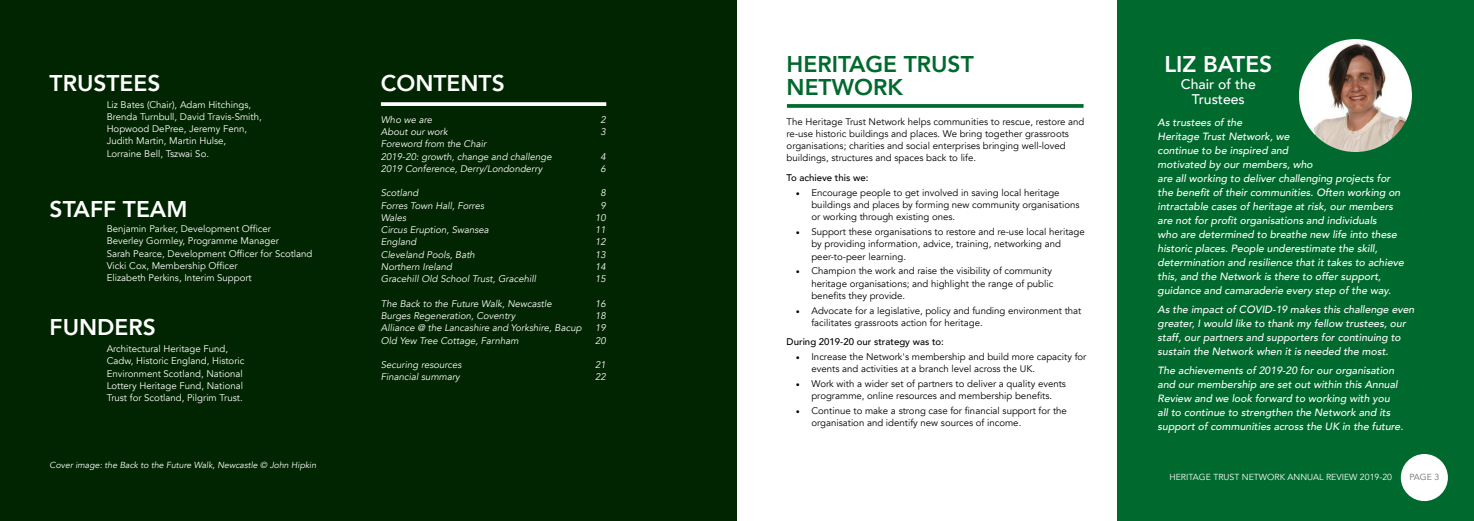
<style>
.page{position:relative;width:1474px;height:521px;background:#fff}
.page>*{position:absolute;margin:0;border:0;box-sizing:border-box;transform-origin:0 0}
.t1{font:800 22.75px "Avenir";color:#fff}
.t2{font:800 22.75px/22.8px "Avenir";color:#00692d}
.t3{font:500 14px/14.9px "Avenir";color:#fff;text-align:center}
.t4{font:italic 500 10.5px/14px "Avenir";color:#fff}
.t5{font:9.62px/12.2px "Avenir";color:#000}
.t6{font:9.62px/12.2px "Avenir";color:#fff}
.t7{font:italic 9.62px/12.2px "Avenir";color:#fff}
.t8{font:500 9.62px "Avenir";color:#000}
.t9{font:italic 8.75px "Avenir";color:#fff}
.t10{font:8.75px "Avenir";color:#fff}
.t11{font:8.75px "Avenir";color:#6d6e71}
.s1{font-family:"Minion Pro";font-size:10.5px}
</style>
<div class="page">
<div style="left:1117px;top:0;width:356px;height:521px;background:#00692d"></div>
<div style="left:0;top:0;width:737px;height:521px;background:#002500"></div>
<img style="left:1298px;top:39px;width:113px;height:113px;border-radius:56px">
<svg style="left:787px;top:104px;width:296px;height:4px"></svg>
<svg style="left:381px;top:102px;width:225px;height:4px"></svg>
<div style="left:1400px;top:454px;width:47px;height:47px;background:#fff;border-radius:50%"></div>
<h1 class="t1" style="left:50px;top:65px;width:112px">TRUSTEES</h1>
<p class="t6" style="left:107px;top:98px;width:157px">Liz Bates (Chair), Adam Hitchings,<br>Brenda Turnbull, David Travis-Smith,<br>Hopwood DePree, Jeremy Fenn,<br>Judith Martin, Martin Hulse,<br>Lorraine Bell, Tszwai So.</p>
<h1 class="t1" style="left:50px;top:191px;width:139px">STAFF TEAM</h1>
<p class="t6" style="left:107px;top:223px;width:207px">Benjamin Parker, Development Officer<br>Beverley Gormley, Programme Manager<br>Sarah Pearce, Development Officer for Scotland Vicki Cox, Membership Officer<br>Elizabeth Perkins, Interim Support</p>
<h1 class="t1" style="left:50px;top:309px;width:108px">FUNDERS</h1>
<p class="t6" style="left:107px;top:343px;width:139px">Architectural Heritage Fund, Cadw, Historic England, Historic Environment Scotland, National Lottery Heritage Fund, National Trust for Scotland, Pilgrim Trust.</p>
<p class="t9" style="left:50px;top:459px;width:268px">Cover image: the Back to the Future Walk, Newcastle © John Hipkin</p>
<h1 class="t1" style="left:381px;top:65px;width:125px">CONTENTS</h1>
<p class="t7" style="left:381px;top:114px;width:53px">Who we are</p>
<p class="t7" style="left:600px;top:114px;width:7px">2</p>
<p class="t7" style="left:381px;top:126px;width:68px">About our work</p>
<p class="t7" style="left:600px;top:126px;width:7px">3</p>
<p class="t7" style="left:381px;top:138px;width:172px">Foreword from the Chair<br>2019-20: growth, change and challenge</p>
<p class="t7" style="left:600px;top:150px;width:7px">4</p>
<p class="t7" style="left:381px;top:163px;width:163px">2019 Conference, Derry/Londonderry</p>
<p class="t7" style="left:600px;top:163px;width:7px">6</p>
<p class="t7" style="left:381px;top:187px;width:39px">Scotland</p>
<p class="t7" style="left:600px;top:187px;width:7px">8</p>
<p class="t7" style="left:381px;top:199px;width:105px">Forres Town Hall, Forres</p>
<p class="t7" style="left:600px;top:199px;width:7px">9</p>
<p class="t7" style="left:381px;top:212px;width:27px">Wales</p>
<p class="t7" style="left:595px;top:212px;width:12px">10</p>
<p class="t7" style="left:381px;top:224px;width:110px">Circus Eruption, Swansea</p>
<p class="t7" style="left:595px;top:224px;width:12px">11</p>
<p class="t7" style="left:381px;top:236px;width:37px">England</p>
<p class="t7" style="left:595px;top:236px;width:12px">12</p>
<p class="t7" style="left:381px;top:248px;width:95px">Cleveland Pools, Bath</p>
<p class="t7" style="left:595px;top:248px;width:12px">13</p>
<p class="t7" style="left:381px;top:261px;width:73px">Northern Ireland</p>
<p class="t7" style="left:595px;top:261px;width:12px">14</p>
<p class="t7" style="left:381px;top:273px;width:157px">Gracehill Old School Trust, Gracehill</p>
<p class="t7" style="left:595px;top:273px;width:12px">15</p>
<p class="t7" style="left:381px;top:297px;width:172px">The Back to the Future Walk, Newcastle</p>
<p class="t7" style="left:595px;top:297px;width:12px">16</p>
<p class="t7" style="left:381px;top:310px;width:136px">Burges Regeneration, Coventry</p>
<p class="t7" style="left:595px;top:310px;width:12px">18</p>
<p class="t7" style="left:381px;top:322px;width:202px">Alliance @ the Lancashire and Yorkshire, Bacup</p>
<p class="t7" style="left:595px;top:322px;width:12px">19</p>
<p class="t7" style="left:381px;top:334px;width:139px">Old Yew Tree Cottage, Farnham</p>
<p class="t7" style="left:595px;top:334px;width:12px">20</p>
<p class="t7" style="left:381px;top:359px;width:82px">Securing resources</p>
<p class="t7" style="left:595px;top:359px;width:12px">21</p>
<p class="t7" style="left:381px;top:371px;width:80px">Financial summary</p>
<p class="t7" style="left:595px;top:371px;width:12px">22</p>
<h1 class="t2" style="left:786px;top:53px;width:189px">HERITAGE TRUST<br>NETWORK</h1>
<p class="t5" style="left:786px;top:115px;width:299px">The Heritage Trust Network helps communities to rescue, restore and re-use historic buildings and places. We bring together grassroots organisations; charities and social enterprises bringing well-loved buildings, structures and spaces back to life.</p>
<p class="t8" style="left:786px;top:169px;width:83px">To achieve this we:</p>
<p class="t5" style="left:811px;top:186px;width:270px;text-indent:-16px"><span class="s1">•</span> Encourage people to get involved in saving local heritage buildings and places by forming new community organisations or working through existing ones.</p>
<p class="t5" style="left:811px;top:226px;width:275px;text-indent:-16px"><span class="s1">•</span> Support these organisations to restore and re-use local heritage by providing information, advice, training, networking and peer-to-peer learning.</p>
<p class="t5" style="left:811px;top:265px;width:243px;text-indent:-16px"><span class="s1">•</span> Champion the work and raise the visibility of community heritage organisations; and highlight the range of public benefits they provide.</p>
<p class="t5" style="left:811px;top:304px;width:271px;text-indent:-16px"><span class="s1">•</span> Advocate for a legislative, policy and funding environment that facilitates grassroots action for heritage.</p>
<p class="t8" style="left:786px;top:334px;width:159px">During 2019-20 our strategy was to:</p>
<p class="t5" style="left:811px;top:351px;width:276px;text-indent:-16px"><span class="s1">•</span> Increase the Network's membership and build more capacity for events and activities at a branch level across the UK.</p>
<p class="t5" style="left:795px;top:378px;width:272px;text-align:center"><span class="s1">•</span> Work with a wider set of partners to deliver a quality events programme, online resources and membership benefits.</p>
<p class="t5" style="left:811px;top:405px;width:257px;text-indent:-16px"><span class="s1">•</span> Continue to make a strong case for financial support for the organisation and identify new sources of income.</p>
<h1 class="t1" style="left:1164px;top:47px;width:109px">LIZ BATES</h1>
<h2 class="t3" style="left:1180px;top:76px;width:76px">Chair of the<br>Trustees</h2>
<p class="t4" style="left:1157px;top:115px;width:248px">As trustees of the<br>Heritage Trust Network, we<br>continue to be inspired and<br>motivated by our members, who<br>are all working to deliver challenging projects for the benefit of their communities. Often working on intractable cases of heritage at risk, our members are not for profit organisations and individuals<br>who are determined to breathe new life into these historic places. People underestimate the skill, determination and resilience that it takes to achieve this, and the Network is there to offer support, guidance and camaraderie every step of the way.</p>
<p class="t4" style="left:1157px;top:302px;width:258px">As the impact of COVID-19 makes this challenge even greater, I would like to thank my fellow trustees, our staff, our partners and supporters for continuing to sustain the Network when it is needed the most.</p>
<p class="t4" style="left:1157px;top:363px;width:247px">The achievements of 2019-20 for our organisation and our membership are set out within this Annual Review and we look forward to working with you<br>all to continue to strengthen the Network and its support of communities across the UK in the future.</p>
<p class="t10" style="left:1169px;top:472px;width:224px">HERITAGE TRUST NETWORK ANNUAL REVIEW 2019-20</p>
<p class="t11" style="left:1409px;top:472px;width:31px">PAGE 3</p>
</div>
